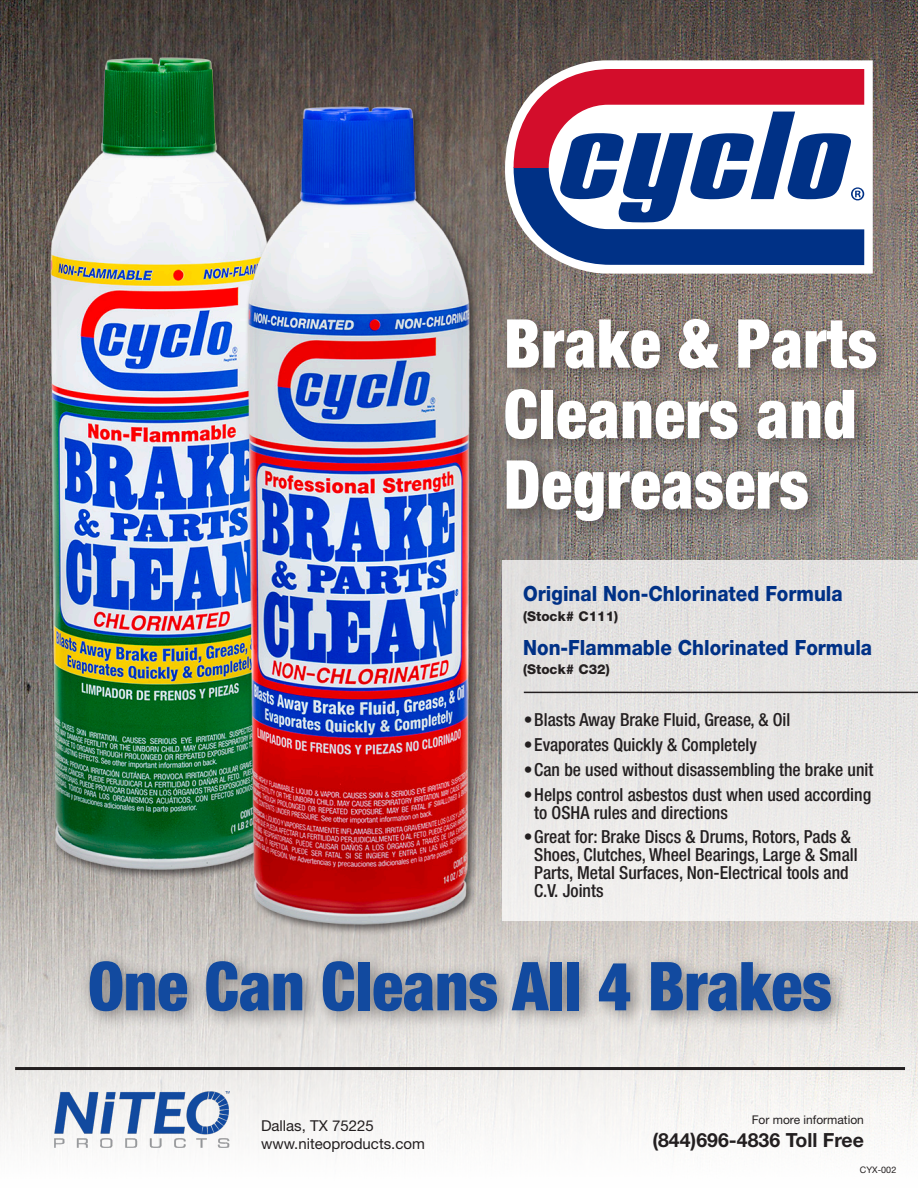
<style>
.page{position:relative;width:918px;height:1188px;background:#fff}
.page>*{position:absolute;margin:0;border:0;box-sizing:border-box;transform-origin:0 0}
.t1{font:900 condensed 67.5px "Helvetica Neue LT Std";letter-spacing:.01em;color:#fff;scale:.95 1}
.t2{font:900 condensed 67.5px "Helvetica Neue LT Std";color:#124a9f;scale:.95 1}
.t3{font:800 21px "Helvetica Neue LT Std";color:#003186;scale:.9 1}
.t4{font:700 19.5px "Helvetica Neue LT Std";color:#231f20}
.t5{font:500 condensed 18px/18px "Helvetica Neue LT Std";color:#231f20}
.t6{font:15px "Helvetica Neue LT Std";color:#231f20}
.t7{font:800 13.5px "Helvetica Neue LT Std";color:#231f20}
.t8{font:12px "Helvetica Neue LT Std";color:#231f20}
.t9{font:9px "Helvetica Neue LT Std";color:#231f20}
</style>
<div class="page">
<img style="left:0;top:0;width:918px;height:1153px">
<div style="left:503px;top:560px;width:415px;height:360px;background:#e8e6e5"></div>
<hr style="left:15px;top:1067px;width:890px;height:3px;background:#231f20">
<img style="left:54px;top:1092px;width:176px;height:55px">
<div style="left:46px;top:53px;width:235px;height:828px;background:#231f20;opacity:.75"></div>
<img style="left:50px;top:57px;width:220px;height:813px">
<div style="left:244px;top:102px;width:236px;height:833px;background:#231f20;opacity:.75"></div>
<img style="left:248px;top:106px;width:221px;height:818px">
<div style="left:80px;top:951px;width:770px;height:80px;background:#231f20;opacity:.5"></div>
<div style="left:495px;top:309px;width:401px;height:231px;background:#231f20;opacity:.5"></div>
<hr style="left:524px;top:692px;width:394px;height:1px;background:#231f20">
<svg style="left:505px;top:60px;width:368px;height:214px"></svg>
<svg style="left:514px;top:69px;width:350px;height:196px"></svg>
<p class="t1" style="left:504px;top:302px;width:395px">Brake &amp; Parts</p>
<p class="t1" style="left:504px;top:373px;width:373px">Cleaners and</p>
<p class="t1" style="left:504px;top:443px;width:323px">Degreasers</p>
<p class="t3" style="left:523px;top:581px;width:357px">Original Non-Chlorinated Formula</p>
<p class="t7" style="left:523px;top:608px;width:97px">(Stock# C111)</p>
<p class="t3" style="left:523px;top:635px;width:389px">Non-Flammable Chlorinated Formula</p>
<p class="t7" style="left:523px;top:662px;width:88px">(Stock# C32)</p>
<p class="t5" style="left:524px;top:711px;width:268px">•Blasts Away Brake Fluid, Grease, &amp; Oil</p>
<p class="t5" style="left:524px;top:735px;width:235px">•Evaporates Quickly &amp; Completely</p>
<p class="t5" style="left:524px;top:760px;width:351px">•Can be used without disassembling the brake unit</p>
<p class="t5" style="left:534px;top:785px;width:338px;text-indent:-10px">•Helps control asbestos dust when used according to OSHA rules and directions</p>
<p class="t5" style="left:534px;top:828px;width:325px;text-indent:-10px">•Great for: Brake Discs &amp; Drums, Rotors, Pads &amp; Shoes, Clutches, Wheel Bearings, Large &amp; Small Parts, Metal Surfaces, Non-Electrical tools and C.V. Joints</p>
<p class="t2" style="left:88px;top:945px;width:784px">One Can Cleans All 4 Brakes</p>
<p class="t6" style="left:261px;top:1116px;width:114px">Dallas, TX 75225</p>
<p class="t6" style="left:261px;top:1134px;width:165px">www.niteoproducts.com</p>
<p class="t8" style="left:752px;top:1113px;width:114px">For more information</p>
<p class="t4" style="left:652px;top:1128px;width:213px">(844)696-4836 Toll Free</p>
<p class="t9" style="left:860px;top:1164px;width:38px">CYX-002</p>
</div>
